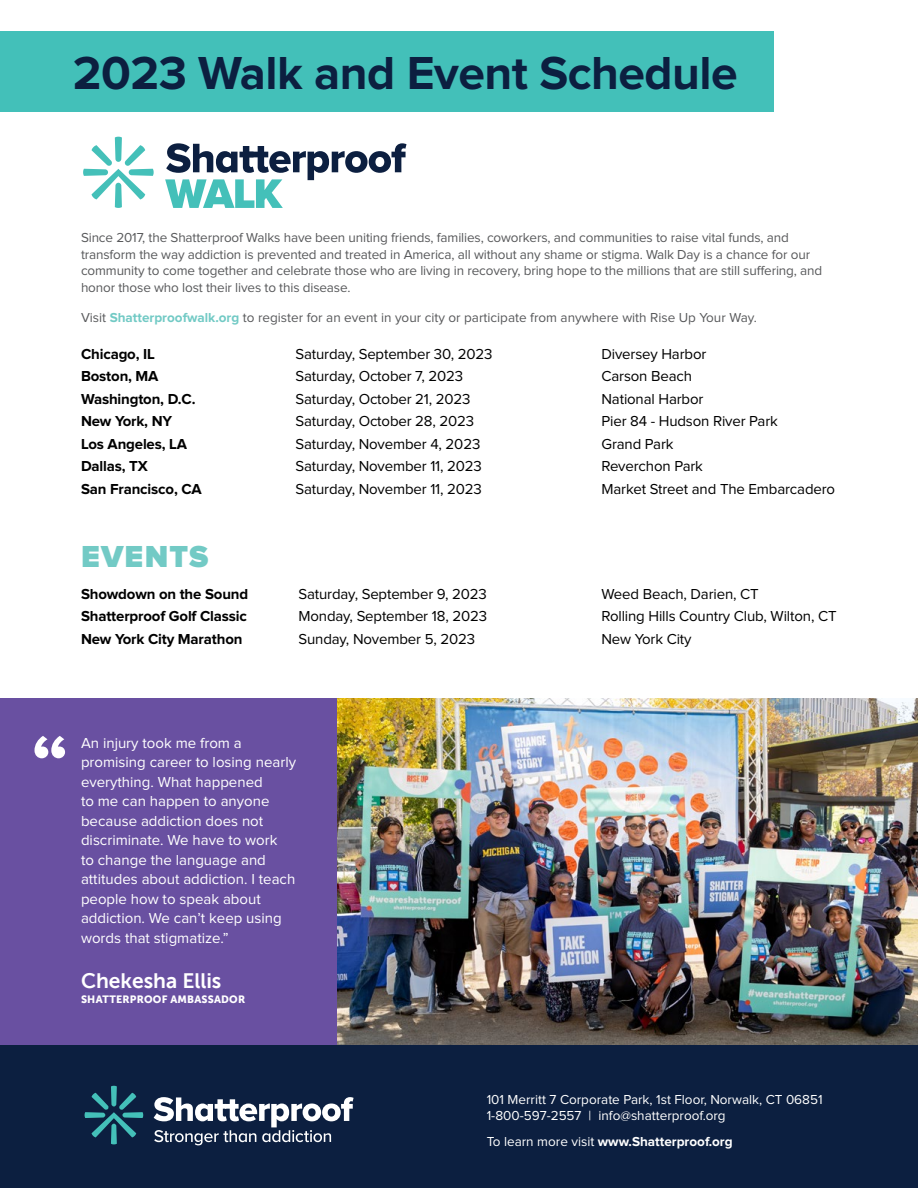
<style>
.page{position:relative;width:918px;height:1188px;background:#fff}
.page>*{position:absolute;margin:0;border:0;box-sizing:border-box;transform-origin:0 0}
.t1{font:700 48px "Proxima Nova";letter-spacing:-.01em;color:#0c1f40}
.t2{font:900 31.5px "Proxima Nova";letter-spacing:.04em;color:#72cac5}
.t3{font:21px "Museo Sans 700";color:#fff}
.t4{font:15px "Proxima Nova";letter-spacing:-.01em;color:#000}
.t5{font:15px/19.5px "Proxima Nova";color:#fff}
.t6{font:700 15px "Proxima Nova";letter-spacing:-.01em;color:#000}
.t7{font:13.5px/16.5px "Proxima Nova";letter-spacing:-.01em;color:#58595b}
.t8{font:13.5px/16.5px "Proxima Nova";color:#fff}
.t9{font:700 13.5px "Proxima Nova";color:#fff}
.t10{font:10.5px "Museo Sans 900";letter-spacing:.02em;color:#fff}
.s1{font-weight:700;color:#72cac5}
.s2{font-weight:400}
</style>
<div class="page">
<div style="left:0;top:1044px;width:918px;height:144px;background:#0c1f40"></div>
<svg style="left:85px;top:1086px;width:58px;height:58px"></svg>
<svg style="left:154px;top:1097px;width:200px;height:48px"></svg>
<div style="left:0;top:698px;width:338px;height:346px;background:#6950a1"></div>
<img style="left:338px;top:698px;width:580px;height:346px">
<div style="left:0;top:31px;width:774px;height:81px;background:#43c0b9"></div>
<svg style="left:34px;top:736px;width:31px;height:22px"></svg>
<svg style="left:83px;top:137px;width:71px;height:71px"></svg>
<svg style="left:165px;top:143px;width:242px;height:65px"></svg>
<h1 class="t1" style="left:73px;top:51px;width:666px">2023 Walk and Event Schedule</h1>
<p class="t7" style="left:81px;top:230px;width:743px">Since 2017, the Shatterproof Walks have been uniting friends, families, coworkers, and communities to raise vital funds, and transform the way addiction is prevented and treated in America, all without any shame or stigma. Walk Day is a chance for our community to come together and celebrate those who are living in recovery, bring hope to the millions that are still suffering, and honor those who lost their lives to this disease.</p>
<p class="t7" style="left:81px;top:309px;width:677px">Visit <span class="s1">Shatterproofwalk.org</span> to register for an event in your city or participate from anywhere with Rise Up Your Way.</p>
<p class="t6" style="left:81px;top:347px;width:75px">Chicago, IL</p>
<p class="t4" style="left:296px;top:347px;width:198px">Saturday, September 30, 2023</p>
<p class="t4" style="left:602px;top:347px;width:106px">Diversey Harbor</p>
<p class="t6" style="left:81px;top:370px;width:79px">Boston, MA</p>
<p class="t4" style="left:296px;top:370px;width:169px">Saturday, October 7, 2023</p>
<p class="t4" style="left:602px;top:370px;width:92px">Carson Beach</p>
<p class="t6" style="left:81px;top:392px;width:116px">Washington, D.C.</p>
<p class="t4" style="left:296px;top:392px;width:177px">Saturday, October 21, 2023</p>
<p class="t4" style="left:602px;top:392px;width:103px">National Harbor</p>
<p class="t6" style="left:81px;top:415px;width:93px">New York, NY</p>
<p class="t4" style="left:296px;top:415px;width:180px">Saturday, October 28, 2023</p>
<p class="t4" style="left:602px;top:415px;width:178px">Pier 84 - Hudson River Park</p>
<p class="t6" style="left:81px;top:437px;width:108px">Los Angeles, LA</p>
<p class="t4" style="left:296px;top:437px;width:186px">Saturday, November 4, 2023</p>
<p class="t4" style="left:602px;top:437px;width:74px">Grand Park</p>
<p class="t6" style="left:81px;top:460px;width:68px">Dallas, TX</p>
<p class="t4" style="left:296px;top:460px;width:188px">Saturday, November 11, 2023</p>
<p class="t4" style="left:602px;top:460px;width:103px">Reverchon Park</p>
<p class="t6" style="left:81px;top:482px;width:122px">San Francisco, CA</p>
<p class="t4" style="left:296px;top:482px;width:188px">Saturday, November 11, 2023</p>
<p class="t4" style="left:602px;top:482px;width:235px">Market Street and The Embarcadero</p>
<h2 class="t2" style="left:81px;top:543px;width:129px">EVENTS</h2>
<p class="t6" style="left:81px;top:587px;width:169px">Showdown on the Sound</p>
<p class="t4" style="left:298px;top:587px;width:190px">Saturday, September 9, 2023</p>
<p class="t4" style="left:602px;top:587px;width:159px">Weed Beach, Darien, CT</p>
<p class="t6" style="left:81px;top:610px;width:168px">Shatterproof Golf Classic</p>
<p class="t4" style="left:298px;top:610px;width:190px">Monday, September 18, 2023</p>
<p class="t4" style="left:602px;top:610px;width:237px">Rolling Hills Country Club, Wilton, CT</p>
<p class="t6" style="left:81px;top:632px;width:163px">New York City Marathon</p>
<p class="t4" style="left:298px;top:632px;width:178px">Sunday, November 5, 2023</p>
<p class="t4" style="left:602px;top:632px;width:92px">New York City</p>
<p class="t5" style="left:81px;top:734px;width:217px">An injury took me from a promising career to losing nearly everything. What happened<br>to me can happen to anyone because addiction does not discriminate. We have to work<br>to change the language and attitudes about addiction. I teach people how to speak about addiction. We can’t keep using words that stigmatize.”</p>
<h3 class="t3" style="left:81px;top:969px;width:142px">Chekesha Ellis</h3>
<p class="t10" style="left:81px;top:994px;width:166px">SHATTERPROOF AMBASSADOR</p>
<p class="t8" style="left:487px;top:1092px;width:337px">101 Merritt 7 Corporate Park, 1st Floor, Norwalk, CT 06851<br>1-800-597-2557 | info@shatterproof.org</p>
<p class="t9" style="left:487px;top:1135px;width:247px"><span class="s2">To learn more visit</span> www.Shatterproof.org</p>
</div>
